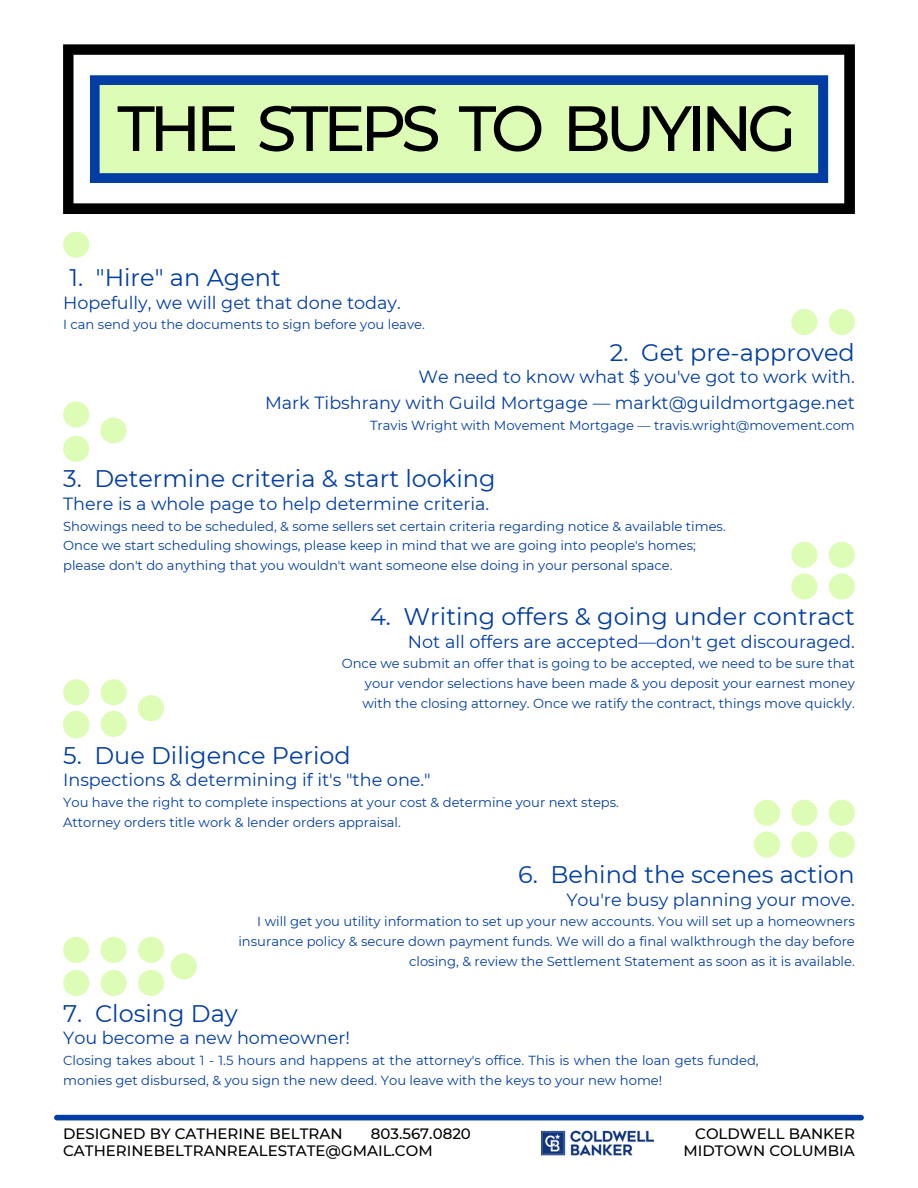
<style>
.page{position:relative;width:918px;height:1188px;background:#fff}
.page>*{position:absolute;margin:0;border:0;box-sizing:border-box;transform-origin:0 0}
.t1{font:500 63.9px "Montserrat";letter-spacing:-.085em;color:#000}
.t2{font:24px "Montserrat";color:#003da5}
.t3{font:17.55px/26.2px "Montserrat";color:#003da5;text-align:right}
.t4{font:500 15px/16.8px "Montserrat";color:#000}
.t5{font:13.05px/19.6px "Montserrat";color:#003da5;text-align:right}
</style>
<div class="page">
<div style="left:791px;top:309px;width:26px;height:26px;background:#ddfdb6;border-radius:50%"></div>
<div style="left:829px;top:309px;width:26px;height:26px;background:#ddfdb6;border-radius:50%"></div>
<div style="left:63px;top:436px;width:26px;height:26px;background:#ddfdb6;border-radius:50%"></div>
<div style="left:791px;top:542px;width:26px;height:26px;background:#ddfdb6;border-radius:50%"></div>
<div style="left:829px;top:542px;width:26px;height:26px;background:#ddfdb6;border-radius:50%"></div>
<div style="left:791px;top:573px;width:26px;height:27px;background:#ddfdb6;border-radius:50%"></div>
<div style="left:829px;top:573px;width:26px;height:27px;background:#ddfdb6;border-radius:50%"></div>
<div style="left:63px;top:712px;width:26px;height:26px;background:#ddfdb6;border-radius:50%"></div>
<div style="left:63px;top:232px;width:26px;height:26px;background:#ddfdb6;border-radius:50%"></div>
<div style="left:754px;top:800px;width:26px;height:26px;background:#ddfdb6;border-radius:50%"></div>
<div style="left:791px;top:800px;width:26px;height:26px;background:#ddfdb6;border-radius:50%"></div>
<div style="left:829px;top:800px;width:26px;height:26px;background:#ddfdb6;border-radius:50%"></div>
<div style="left:754px;top:831px;width:26px;height:27px;background:#ddfdb6;border-radius:50%"></div>
<div style="left:791px;top:831px;width:26px;height:27px;background:#ddfdb6;border-radius:50%"></div>
<div style="left:829px;top:831px;width:26px;height:27px;background:#ddfdb6;border-radius:50%"></div>
<svg style="left:63px;top:44px;width:792px;height:170px"></svg>
<svg style="left:90px;top:75px;width:738px;height:108px;fill:#ddfdb6"></svg>
<div style="left:63px;top:679px;width:26px;height:26px;background:#ddfdb6;border-radius:50%"></div>
<div style="left:101px;top:679px;width:26px;height:26px;background:#ddfdb6;border-radius:50%"></div>
<div style="left:63px;top:711px;width:26px;height:26px;background:#ddfdb6;border-radius:50%"></div>
<div style="left:101px;top:711px;width:26px;height:26px;background:#ddfdb6;border-radius:50%"></div>
<div style="left:138px;top:695px;width:26px;height:26px;background:#ddfdb6;border-radius:50%"></div>
<div style="left:63px;top:970px;width:26px;height:26px;background:#ddfdb6;border-radius:50%"></div>
<div style="left:101px;top:970px;width:26px;height:26px;background:#ddfdb6;border-radius:50%"></div>
<div style="left:138px;top:970px;width:26px;height:26px;background:#ddfdb6;border-radius:50%"></div>
<div style="left:63px;top:937px;width:26px;height:26px;background:#ddfdb6;border-radius:50%"></div>
<div style="left:101px;top:937px;width:26px;height:26px;background:#ddfdb6;border-radius:50%"></div>
<div style="left:138px;top:937px;width:26px;height:26px;background:#ddfdb6;border-radius:50%"></div>
<div style="left:171px;top:953px;width:26px;height:27px;background:#ddfdb6;border-radius:50%"></div>
<div style="left:63px;top:402px;width:26px;height:26px;background:#ddfdb6;border-radius:50%"></div>
<div style="left:100px;top:417px;width:27px;height:26px;background:#ddfdb6;border-radius:50%"></div>
<img style="left:542px;top:1130px;width:111px;height:26px">
<div style="left:57px;top:1115px;width:804px;height:5px;background:#003da5"></div>
<p class="t1" style="left:117px;top:89px;width:681px">THE STEPS TO BUYING</p>
<h2 class="t2" style="left:69px;top:263px;width:213px">1. "Hire" an Agent</h2>
<p class="t3" style="left:63px;top:289px;width:339px">Hopefully, we will get that done today.</p>
<p class="t5" style="left:63px;top:315px;width:363px">I can send you the documents to sign before you leave.</p>
<h1 class="t2" style="left:610px;top:337px;width:247px">2. Get pre-approved</h1>
<p class="t3" style="left:265px;top:364px;width:591px">We need to know what $ you've got to work with.<br>Mark Tibshrany with Guild Mortgage — markt@guildmortgage.net</p>
<p class="t5" style="left:370px;top:416px;width:486px">Travis Wright with Movement Mortgage — travis.wright@movement.com</p>
<p class="t2" style="left:63px;top:464px;width:434px">3. Determine criteria &amp; start looking</p>
<p class="t3" style="left:63px;top:490px;width:428px">There is a whole page to help determine criteria.</p>
<h2 class="t5" style="left:63px;top:516px;width:664px">Showings need to be scheduled, &amp; some sellers set certain criteria regarding notice &amp; available times.</h2>
<h3 class="t5" style="left:63px;top:536px;width:634px">Once we start scheduling showings, please keep in mind that we are going into people's homes;</h3>
<h2 class="t5" style="left:63px;top:555px;width:611px">please don't do anything that you wouldn't want someone else doing in your personal space.</h2>
<p class="t2" style="left:370px;top:602px;width:486px">4. Writing offers &amp; going under contract</p>
<p class="t3" style="left:408px;top:628px;width:449px">Not all offers are accepted—don't get discouraged.</p>
<p class="t5" style="left:342px;top:654px;width:515px">Once we submit an offer that is going to be accepted, we need to be sure that</p>
<p class="t5" style="left:365px;top:674px;width:491px">your vendor selections have been made &amp; you deposit your earnest money</p>
<h2 class="t5" style="left:362px;top:693px;width:494px">with the closing attorney. Once we ratify the contract, things move quickly.</h2>
<p class="t2" style="left:63px;top:741px;width:289px">5. Due Diligence Period</p>
<p class="t3" style="left:63px;top:767px;width:369px">Inspections &amp; determining if it's "the one."</p>
<p class="t5" style="left:63px;top:793px;width:557px">You have the right to complete inspections at your cost &amp; determine your next steps.</p>
<p class="t5" style="left:63px;top:812px;width:339px">Attorney orders title work &amp; lender orders appraisal.</p>
<p class="t2" style="left:518px;top:860px;width:338px">6. Behind the scenes action</p>
<h2 class="t3" style="left:566px;top:886px;width:290px">You're busy planning your move.</h2>
<p class="t5" style="left:238px;top:912px;width:618px">I will get you utility information to set up your new accounts. You will set up a homeowners insurance policy &amp; secure down payment funds. We will do a final walkthrough the day before closing, &amp; review the Settlement Statement as soon as it is available.</p>
<p class="t2" style="left:63px;top:998px;width:176px">7. Closing Day</p>
<h2 class="t3" style="left:63px;top:1025px;width:288px">You become a new homeowner!</h2>
<p class="t5" style="left:63px;top:1050px;width:697px;text-align:left">Closing takes about 1 - 1.5 hours and happens at the attorney's office. This is when the loan gets funded, monies get disbursed, &amp; you sign the new deed. You leave with the keys to your new home!</p>
<p class="t4" style="left:63px;top:1125px;width:409px;text-indent:308px">803.567.0820<br>CATHERINEBELTRANREALESTATE@GMAIL.COM</p>
<h4 class="t4" style="left:684px;top:1125px;width:173px;text-align:right">COLDWELL BANKER<br>MIDTOWN COLUMBIA</h4>
<p class="t4" style="left:63px;top:1125px;width:281px">DESIGNED BY CATHERINE BELTRAN</p>
</div>
